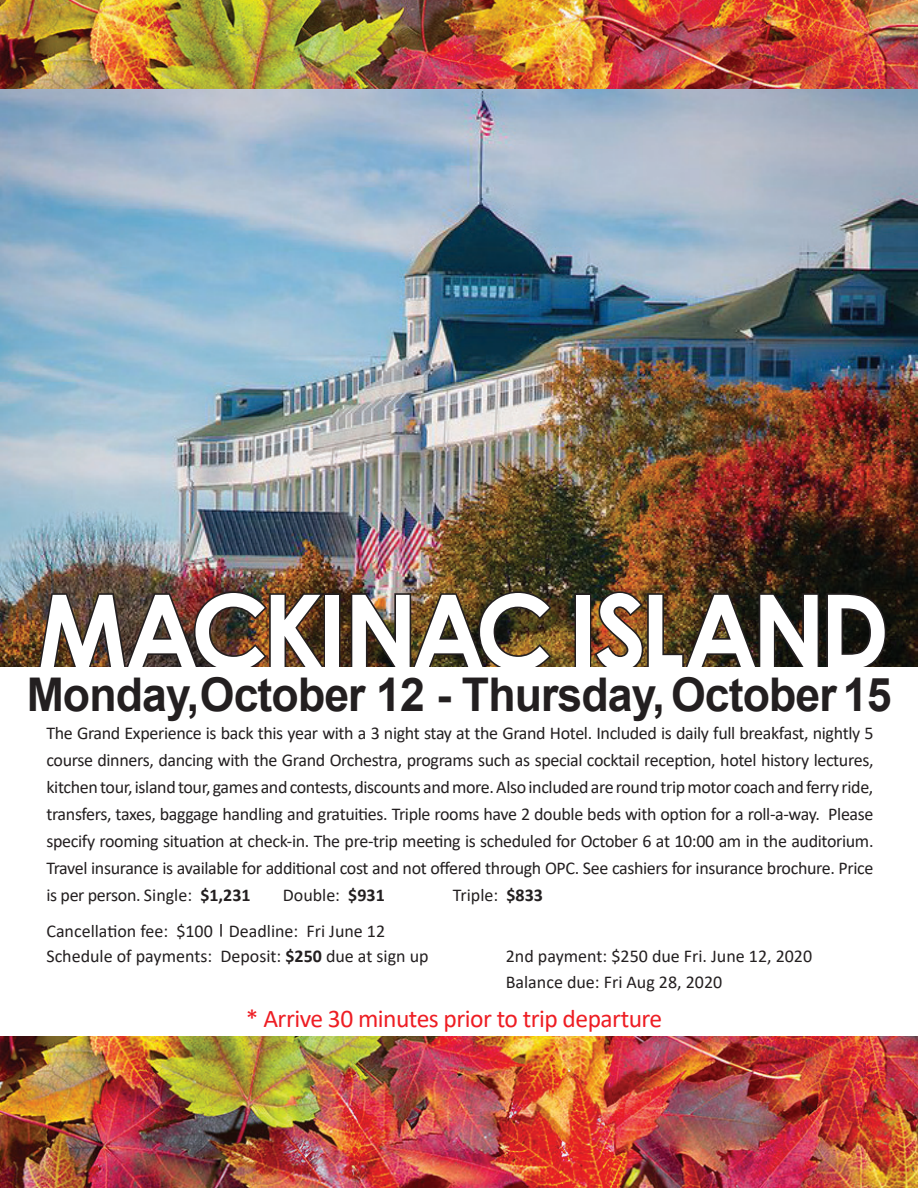
<style>
.page{position:relative;width:918px;height:1188px;background:#fff}
.page>*{position:absolute;margin:0;border:0;box-sizing:border-box;transform-origin:0 0}
.t1{font:700 102.6px "Century Gothic";letter-spacing:-.06em;color:#fff}
.t2{font:700 46.5px "Arial";letter-spacing:-.02em;color:#231f20;scale:.96 1}
.t3{font:25.5px "Calibri";letter-spacing:-.02em;color:#ee1d23}
.t4{font:18px/27px "Calibri";color:#231f20}
.s1{font-weight:700}
</style>
<div class="page">
<img style="left:0;top:89px;width:918px;height:578px">
<img style="left:37px;top:590px;width:292px;height:77px">
<div style="left:324px;top:593px;width:17px;height:77px;border:3px solid #231f20"></div>
<img style="left:349px;top:590px;width:205px;height:77px">
<div style="left:575px;top:593px;width:16px;height:77px;border:3px solid #231f20"></div>
<img style="left:593px;top:590px;width:295px;height:77px">
<img style="left:0;top:1037px;width:918px;height:151px">
<img style="left:0;top:0;width:918px;height:89px">
<div style="left:0;top:668px;width:918px;height:15px;background:#fff"></div>
<svg style="left:220px;top:924px;width:2px;height:13px"></svg>
<h1 class="t1" style="left:38px;top:553px;width:853px">MACKINAC ISLAND</h1>
<h2 class="t2" style="left:27px;top:661px;width:903px">Monday,October 12 - Thursday, October 15</h2>
<p class="t4" style="left:46px;top:719px;width:829px;text-align:justify">The Grand Experience is back this year with a 3 night stay at the Grand Hotel. Included is daily full breakfast, nightly 5 course dinners, dancing with the Grand Orchestra, programs such as special cocktail reception, hotel history lectures, kitchen tour, island tour, games and contests, discounts and more. Also included are round trip motor coach and ferry ride, transfers, taxes, baggage handling and gratuities. Triple rooms have 2 double beds with option for a roll-a-way. Please specify rooming situation at check-in. The pre-trip meeting is scheduled for October 6 at 10:00 am in the auditorium.<br>Travel insurance is available for additional cost and not offered through OPC. See cashiers for insurance brochure. Price is per person. Single: <span class="s1">$1,231</span></p>
<p class="t4" style="left:283px;top:881px;width:104px">Double: <span class="s1">$931</span></p>
<p class="t4" style="left:453px;top:881px;width:92px">Triple: <span class="s1">$833</span></p>
<p class="t4" style="left:46px;top:917px;width:384px;line-height:25.5px">Cancellation fee: $100 Deadline: Fri June 12<br>Schedule of payments: Deposit: <span class="s1">$250</span> due at sign up</p>
<p class="t4" style="left:506px;top:943px;width:308px;line-height:25.5px">2nd payment: $250 due Fri. June 12, 2020<br>Balance due: Fri Aug 28, 2020</p>
<h3 class="t3" style="left:246px;top:1001px;width:418px">* Arrive 30 minutes prior to trip departure</h3>
</div>
